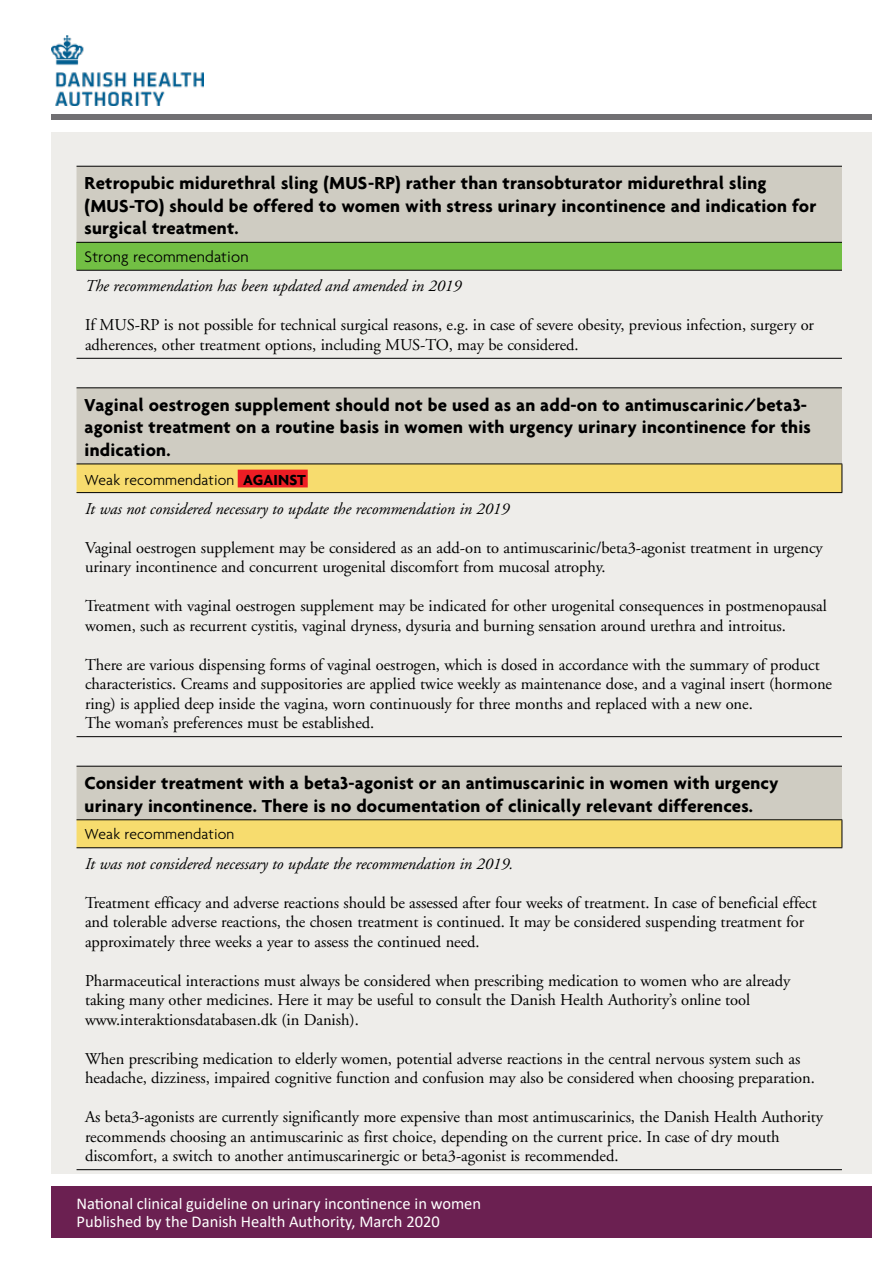
<style>
.page{position:relative;width:893px;height:1263px;background:#fff}
.page>*{position:absolute;margin:0;border:0;box-sizing:border-box;transform-origin:0 0}
.t1{font:700 18.75px/22.5px "Agenda";letter-spacing:.01em;color:#000}
.t2{font:16.5px/19.5px "Adobe Garamond";letter-spacing:-.005em;color:#000}
.t3{font:italic 16.5px "Adobe Garamond";letter-spacing:-.005em;color:#000}
.t4{font:16.5px/18.1px "Calibri";color:#fff}
.t5{font:300 16.5px "Agenda";letter-spacing:.01em;color:#000}
.t6{font:300 15.75px "Agenda";letter-spacing:.01em;color:#000}
.s1{font-weight:700}
</style>
<div class="page">
<div style="left:51px;top:132px;width:821px;height:1042px;background:#eeedea"></div>
<div style="left:51px;top:114px;width:821px;height:5px;background:#717073"></div>
<div style="left:51px;top:1186px;width:821px;height:51px;background:#6b2051"></div>
<svg style="left:77px;top:167px;width:765px;height:296px;fill:#cfccc2"></svg>
<div style="left:77px;top:242px;width:765px;height:28px;background:#72bf44"></div>
<svg style="left:77px;top:464px;width:765px;height:383px"></svg>
<svg style="left:842px;top:464px;width:1px;height:28px"></svg>
<svg style="left:842px;top:820px;width:1px;height:27px"></svg>
<hr style="left:77px;top:166px;width:765px;height:1px;background:#000">
<hr style="left:77px;top:242px;width:765px;height:1px;background:#000">
<hr style="left:77px;top:387px;width:765px;height:1px;background:#000">
<hr style="left:77px;top:463px;width:765px;height:1px;background:#000">
<hr style="left:77px;top:766px;width:765px;height:1px;background:#000">
<hr style="left:77px;top:819px;width:765px;height:1px;background:#000">
<hr style="left:77px;top:1169px;width:765px;height:1px;background:#000">
<hr style="left:77px;top:270px;width:765px;height:1px;background:#000">
<hr style="left:77px;top:358px;width:765px;height:1px;background:#000">
<hr style="left:77px;top:492px;width:765px;height:1px;background:#000">
<hr style="left:77px;top:736px;width:765px;height:1px;background:#000">
<hr style="left:77px;top:847px;width:765px;height:1px;background:#000">
<div style="left:238px;top:470px;width:70px;height:17px;background:#ed1d24"></div>
<img style="left:51px;top:36px;width:153px;height:69px">
<p class="t1" style="left:85px;top:171px;width:733px">Retropubic midurethral sling (MUS-RP) rather than transobturator midurethral sling (MUS-TO) should be offered to women with stress urinary incontinence and indication for surgical treatment.</p>
<p class="t5" style="left:85px;top:247px;width:166px">Strong recommendation</p>
<p class="t3" style="left:85px;top:277px;width:378px">The recommendation has been updated and amended in 2019</p>
<p class="t2" style="left:85px;top:316px;width:730px">If MUS-RP is not possible for technical surgical reasons, e.g. in case of severe obesity, previous infection, surgery or adherences, other treatment options, including MUS-TO, may be considered.</p>
<p class="t1" style="left:85px;top:393px;width:728px">Vaginal oestrogen supplement should not be used as an add-on to antimuscarinic/beta3- agonist treatment on a routine basis in women with urgency urinary incontinence for this indication.</p>
<p class="t6" style="left:85px;top:470px;width:223px">Weak recommendation <span class="s1">AGAINST</span></p>
<p class="t3" style="left:85px;top:500px;width:426px">It was not considered necessary to update the recommendation in 2019</p>
<p class="t2" style="left:85px;top:538px;width:739px">Vaginal oestrogen supplement may be considered as an add-on to antimuscarinic/beta3-agonist treatment in urgency urinary incontinence and concurrent urogenital discomfort from mucosal atrophy.</p>
<p class="t2" style="left:85px;top:597px;width:743px">Treatment with vaginal oestrogen supplement may be indicated for other urogenital consequences in postmenopausal women, such as recurrent cystitis, vaginal dryness, dysuria and burning sensation around urethra and introitus.</p>
<p class="t2" style="left:85px;top:655px;width:749px">There are various dispensing forms of vaginal oestrogen, which is dosed in accordance with the summary of product characteristics. Creams and suppositories are applied twice weekly as maintenance dose, and a vaginal insert (hormone ring) is applied deep inside the vagina, worn continuously for three months and replaced with a new one.<br>The woman’s preferences must be established.</p>
<p class="t1" style="left:85px;top:771px;width:695px">Consider treatment with a beta3-agonist or an antimuscarinic in women with urgency urinary incontinence. There is no documentation of clinically relevant differences.</p>
<p class="t6" style="left:85px;top:825px;width:151px">Weak recommendation</p>
<p class="t3" style="left:85px;top:854px;width:430px">It was not considered necessary to update the recommendation in 2019.</p>
<p class="t2" style="left:85px;top:893px;width:733px">Treatment efficacy and adverse reactions should be assessed after four weeks of treatment. In case of beneficial effect and tolerable adverse reactions, the chosen treatment is continued. It may be considered suspending treatment for approximately three weeks a year to assess the continued need.</p>
<p class="t2" style="left:85px;top:971px;width:707px">Pharmaceutical interactions must always be considered when prescribing medication to women who are already taking many other medicines. Here it may be useful to consult the Danish Health Authority’s online tool www.interaktionsdatabasen.dk (in Danish).</p>
<p class="t2" style="left:85px;top:1049px;width:731px">When prescribing medication to elderly women, potential adverse reactions in the central nervous system such as headache, dizziness, impaired cognitive function and confusion may also be considered when choosing preparation.</p>
<p class="t2" style="left:85px;top:1108px;width:739px">As beta3-agonists are currently significantly more expensive than most antimuscarinics, the Danish Health Authority recommends choosing an antimuscarinic as first choice, depending on the current price. In case of dry mouth discomfort, a switch to another antimuscarinergic or beta3-agonist is recommended.</p>
<p class="t4" style="left:77px;top:1194px;width:406px">National clinical guideline on urinary incontinence in women<br>Published by the Danish Health Authority, March 2020</p>
</div>
